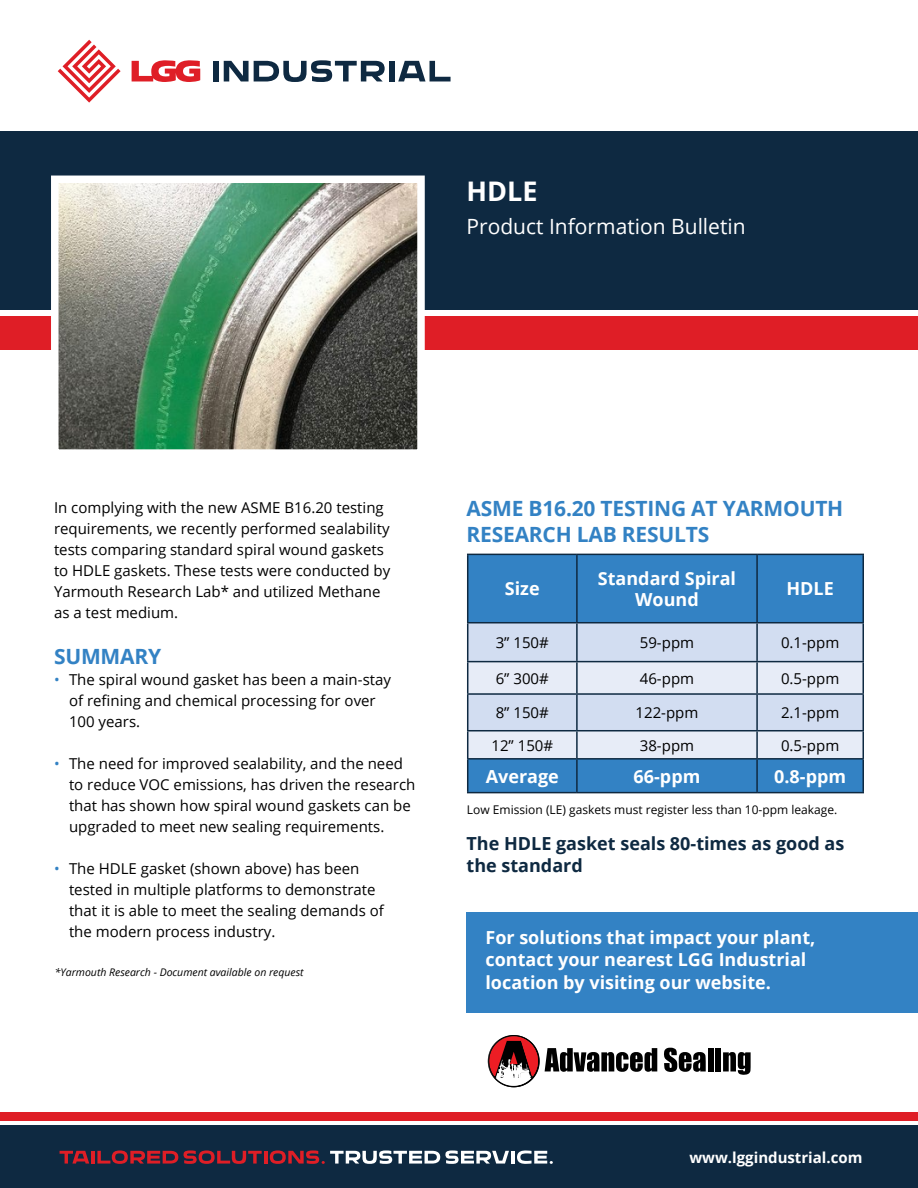
<style>
.page{position:relative;width:918px;height:1188px;background:#fff}
.page>*{position:absolute;margin:0;border:0;box-sizing:border-box;transform-origin:0 0}
.t1{font:700 27px "Open Sans";color:#fff}
.t2{font:700 21px/25.2px "Open Sans";letter-spacing:-.01em;color:#3382c4}
.t3{font:21px "Open Sans";color:#fff}
.t4{font:700 18px/22.5px "Open Sans";color:#fff;text-align:center}
.t5{font:700 18px/21.6px "Open Sans";color:#0e2941}
.t6{font:15px/21px "Open Sans";color:#000}
.t7{font:700 15px "Open Sans";color:#fff}
.t8{font:12px "Open Sans";color:#000}
.t9{font:italic 10.5px "Open Sans";color:#000}
.s1{color:#3382c4}
</style>
<div class="page">
<div style="left:0;top:132px;width:918px;height:178px;background:#0e2941"></div>
<div style="left:0;top:316px;width:918px;height:33px;background:#df1e26"></div>
<div style="left:0;top:1112px;width:918px;height:9px;background:#df1e26"></div>
<div style="left:0;top:1126px;width:918px;height:62px;background:#0e2941"></div>
<img style="left:60px;top:185px;width:356px;height:263px">
<div style="left:51px;top:176px;width:374px;height:281px;border:8px solid #fff"></div>
<div style="left:467px;top:912px;width:451px;height:101px;background:#3382c4"></div>
<div style="left:468px;top:555px;width:394px;height:237px;background:#3382c4"></div>
<hr style="left:467px;top:554px;width:110px;height:1px;background:#0e2941">
<hr style="left:467px;top:555px;width:1px;height:67px;background:#0e2941">
<hr style="left:577px;top:554px;width:180px;height:1px;background:#0e2941">
<hr style="left:576px;top:555px;width:2px;height:67px;background:#0e2941">
<hr style="left:757px;top:554px;width:107px;height:1px;background:#0e2941">
<hr style="left:756px;top:555px;width:2px;height:67px;background:#0e2941">
<hr style="left:862px;top:555px;width:2px;height:67px;background:#0e2941">
<hr style="left:467px;top:622px;width:110px;height:1px;background:#0e2941">
<hr style="left:577px;top:622px;width:180px;height:1px;background:#0e2941">
<hr style="left:757px;top:622px;width:107px;height:1px;background:#0e2941">
<hr style="left:862px;top:623px;width:2px;height:38px;background:#0e2941">
<hr style="left:757px;top:661px;width:107px;height:1px;background:#0e2941">
<hr style="left:862px;top:662px;width:2px;height:31px;background:#0e2941">
<hr style="left:757px;top:693px;width:107px;height:2px;background:#0e2941">
<hr style="left:862px;top:695px;width:2px;height:35px;background:#0e2941">
<svg style="left:467px;top:623px;width:396px;height:135px;background:#d2dbec"></svg>
<hr style="left:577px;top:730px;width:180px;height:1px;background:#0e2941">
<hr style="left:576px;top:731px;width:2px;height:27px;background:#0e2941">
<hr style="left:757px;top:730px;width:107px;height:1px;background:#0e2941">
<hr style="left:756px;top:731px;width:2px;height:27px;background:#0e2941">
<hr style="left:862px;top:731px;width:2px;height:27px;background:#0e2941">
<hr style="left:467px;top:758px;width:110px;height:2px;background:#0e2941">
<hr style="left:467px;top:760px;width:1px;height:32px;background:#0e2941">
<hr style="left:577px;top:758px;width:180px;height:2px;background:#0e2941">
<hr style="left:576px;top:760px;width:2px;height:32px;background:#0e2941">
<hr style="left:757px;top:758px;width:107px;height:2px;background:#0e2941">
<hr style="left:756px;top:760px;width:2px;height:32px;background:#0e2941">
<hr style="left:862px;top:760px;width:2px;height:32px;background:#0e2941">
<hr style="left:467px;top:792px;width:110px;height:1px;background:#0e2941">
<hr style="left:577px;top:792px;width:180px;height:1px;background:#0e2941">
<hr style="left:757px;top:792px;width:107px;height:1px;background:#0e2941">
<svg style="left:715px;top:1048px;width:36px;height:27px"></svg>
<div style="left:715px;top:1052px;width:6px;height:19px;background:#000"></div>
<div style="left:708px;top:1048px;width:5px;height:23px;background:#000"></div>
<svg style="left:664px;top:1048px;width:42px;height:24px"></svg>
<svg style="left:488px;top:1035px;width:169px;height:52px"></svg>
<svg style="left:58px;top:40px;width:63px;height:63px"></svg>
<div style="left:213px;top:61px;width:6px;height:20px;background:#0e2941"></div>
<svg style="left:224px;top:60px;width:161px;height:22px"></svg>
<div style="left:389px;top:61px;width:5px;height:20px;background:#0e2941"></div>
<svg style="left:398px;top:61px;width:53px;height:20px"></svg>
<svg style="left:132px;top:60px;width:68px;height:22px"></svg>
<svg style="left:60px;top:1151px;width:29px;height:13px"></svg>
<hr style="left:91px;top:1151px;width:4px;height:13px;background:#df1e26">
<svg style="left:97px;top:1150px;width:81px;height:14px"></svg>
<svg style="left:184px;top:1150px;width:369px;height:14px"></svg>
<h1 class="t1" style="left:467px;top:173px;width:73px">HDLE</h1>
<h2 class="t3" style="left:467px;top:212px;width:281px">Product Information Bulletin</h2>
<p class="t6" style="left:54px;top:497px;width:338px">In complying with the new ASME B16.20 testing requirements, we recently performed sealability tests comparing standard spiral wound gaskets to HDLE gaskets. These tests were conducted by Yarmouth Research Lab* and utilized Methane as a test medium.</p>
<h2 class="t2" style="left:54px;top:644px;width:109px">SUMMARY</h2>
<p class="t6" style="left:69px;top:669px;width:324px;text-indent:-15px"><span class="s1">•</span> The spiral wound gasket has been a main-stay of refining and chemical processing for over<br>100 years.</p>
<p class="t6" style="left:69px;top:753px;width:348px;text-indent:-15px"><span class="s1">•</span> The need for improved sealability, and the need to reduce VOC emissions, has driven the research that has shown how spiral wound gaskets can be upgraded to meet new sealing requirements.</p>
<p class="t6" style="left:69px;top:858px;width:316px;text-indent:-15px"><span class="s1">•</span> The HDLE gasket (shown above) has been tested in multiple platforms to demonstrate that it is able to meet the sealing demands of the modern process industry.</p>
<p class="t9" style="left:55px;top:965px;width:250px">*Yarmouth Research - Document available on request</p>
<h2 class="t2" style="left:467px;top:496px;width:378px">ASME B16.20 TESTING AT YARMOUTH<br>RESEARCH LAB RESULTS</h2>
<p class="t4" style="left:505px;top:577px;width:36px">Size</p>
<p class="t4" style="left:598px;top:567px;width:140px;line-height:21.6px">Standard Spiral<br>Wound</p>
<p class="t4" style="left:786px;top:577px;width:49px">HDLE</p>
<p class="t6" style="left:496px;top:632px;width:55px">3” 150#</p>
<p class="t6" style="left:640px;top:632px;width:56px">59-ppm</p>
<p class="t6" style="left:781px;top:632px;width:60px">0.1-ppm</p>
<p class="t6" style="left:496px;top:667px;width:55px">6” 300#</p>
<p class="t6" style="left:640px;top:667px;width:56px">46-ppm</p>
<p class="t6" style="left:781px;top:667px;width:60px">0.5-ppm</p>
<p class="t6" style="left:496px;top:702px;width:55px">8” 150#</p>
<p class="t6" style="left:636px;top:702px;width:64px">122-ppm</p>
<p class="t6" style="left:781px;top:702px;width:60px">2.1-ppm</p>
<p class="t6" style="left:491px;top:734px;width:63px">12” 150#</p>
<p class="t6" style="left:640px;top:734px;width:56px">38-ppm</p>
<p class="t6" style="left:781px;top:734px;width:60px">0.5-ppm</p>
<p class="t4" style="left:486px;top:764px;width:75px">Average</p>
<p class="t4" style="left:634px;top:764px;width:68px">66-ppm</p>
<p class="t4" style="left:774px;top:764px;width:73px">0.8-ppm</p>
<p class="t8" style="left:467px;top:802px;width:372px">Low Emission (LE) gaskets must register less than 10-ppm leakage.</p>
<p class="t5" style="left:467px;top:832px;width:379px">The HDLE gasket seals 80-times as good as the standard</p>
<p class="t4" style="left:485px;top:925px;width:332px;text-align:left">For solutions that impact your plant, contact your nearest LGG Industrial location by visiting our website.</p>
<p class="t7" style="left:689px;top:1147px;width:175px">www.lggindustrial.com</p>
</div>
